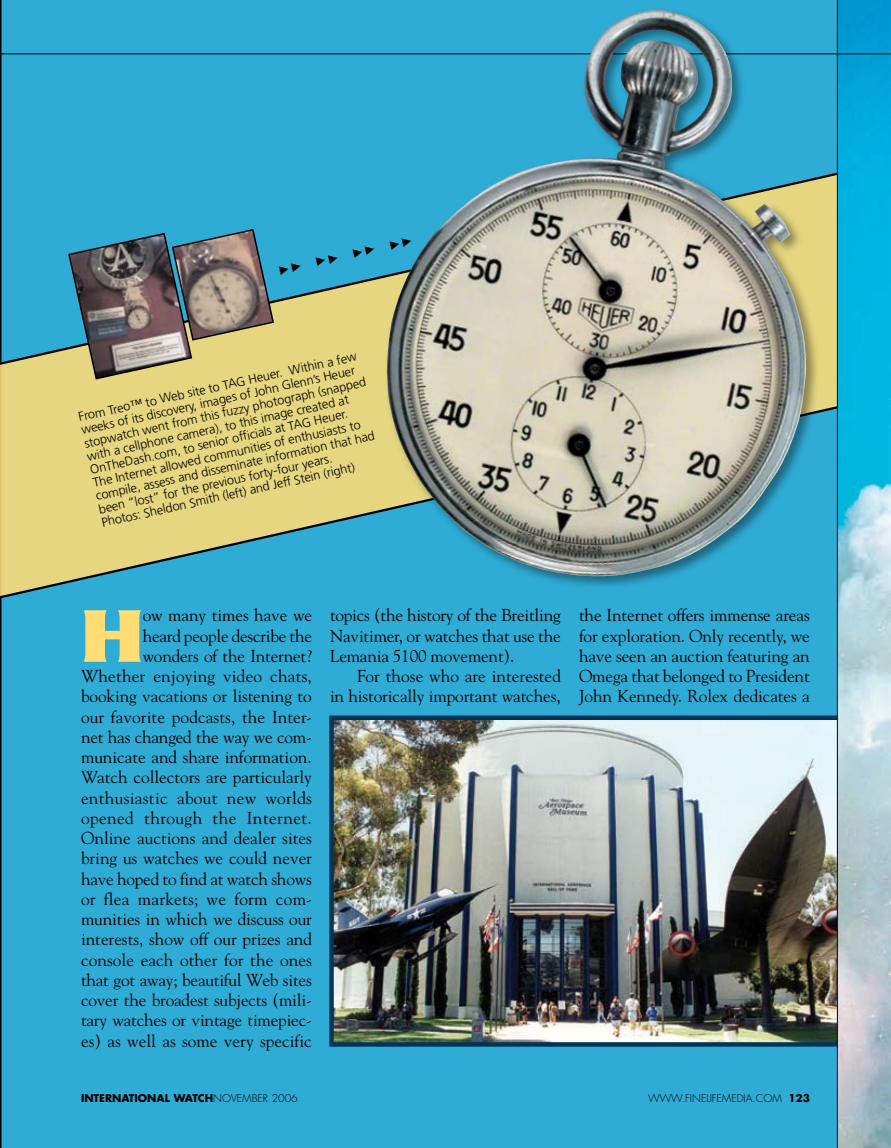
<style>
.page{position:relative;width:891px;height:1148px;background:#fff}
.page>*{position:absolute;margin:0;border:0;box-sizing:border-box;transform-origin:0 0}
.t1{font:700 80.55px "Serpentine";color:#ffdc74}
.t2{font:18px "FF Dingbats Arrows One";color:#000}
.t3{font:17.25px/20.2px "Goudy";letter-spacing:-.005em;color:#000;text-align:right}
.t4{font:300 12.75px/13.5px "Frutiger";color:#000}
.t5{font:700 10.5px "Futura";color:#000}
.t6{font:300 10.5px "Futura";color:#000}
.s1{font-weight:300}
</style>
<div class="page">
<div style="left:0;top:0;width:837px;height:1148px;background:#2facd6"></div>
<div style="left:0;top:556px;width:837px;height:234px;background:#2facd6"></div>
<svg style="left:0;top:171px;width:837px;height:385px;background:#a2c59c"></svg>
<img style="left:334px;top:720px;width:503px;height:321px">
<div style="left:329px;top:715px;width:515px;height:331px;border:4px solid #003558"></div>
<img style="left:67px;top:228px;width:208px;height:152px">
<img style="left:838px;top:0;width:53px;height:1148px">
<hr style="left:837px;top:0;width:1px;height:1148px;background:#000">
<hr style="left:0;top:53px;width:891px;height:1px;background:#000">
<div style="left:382px;top:5px;width:439px;height:586px;background:#000;opacity:.4"></div>
<img style="left:385px;top:7px;width:423px;height:571px">
<p class="t2" style="left:277px;top:265px;width:139px;rotate:-13deg">✓✓ ✓✓ ✓✓ ✓✓</p>
<p class="t4" style="left:77px;top:409px;width:290px;rotate:-12deg">From Treo™ to Web site to TAG Heuer. Within a few weeks of its discovery, images of John Glenn’s Heuer stopwatch went from this fuzzy photograph (snapped with a cellphone camera), to this image created at OnTheDash.com, to senior officials at TAG Heuer.<br>The Internet allowed communities of enthusiasts to compile, assess and disseminate information that had been “lost” for the previous forty-four years.<br>Photos: Sheldon Smith (left) and Jeff Stein (right)</p>
<p class="t3" style="left:81px;top:604px;width:233px">ow many times have we<br>heard people describe the<br>wonders of the Internet?<br>Whether enjoying video chats, booking vacations or listening to our favorite podcasts, the Inter&shy;net has changed the way we com&shy;municate and share information.<br>Watch collectors are particularly enthusiastic about new worlds opened through the Internet.<br>Online auctions and dealer sites bring us watches we could never have hoped to find at watch shows or flea markets; we form com&shy;munities in which we discuss our interests, show off our prizes and console each other for the ones that got away; beautiful Web sites cover the broadest subjects (mili&shy;tary watches or vintage timepiec&shy;es) as well as some very specific</p>
<p class="t3" style="left:330px;top:604px;width:232px;text-align:justify">topics (the history of the Breitling Navitimer, or watches that use the Lemania 5100 movement).</p>
<h1 class="t1" style="left:81px;top:589px;width:64px">H</h1>
<p class="t3" style="left:330px;top:665px;width:232px">For those who are interested<br>in historically important watches,</p>
<p class="t3" style="left:579px;top:604px;width:232px;text-align:justify">the Internet offers immense areas for exploration. Only recently, we have seen an auction featuring an Omega that belonged to President John Kennedy. Rolex dedicates a</p>
<p class="t5" style="left:81px;top:1091px;width:218px">INTERNATIONAL WATCH<span class="s1">NOVEMBER 2006</span></p>
<p class="t6" style="left:648px;top:1092px;width:76px">WWW.FINELIFEME</p>
<p class="t6" style="left:737px;top:1092px;width:37px">DIA.COM</p>
<p class="t5" style="left:788px;top:1091px;width:23px">123</p>
</div>
